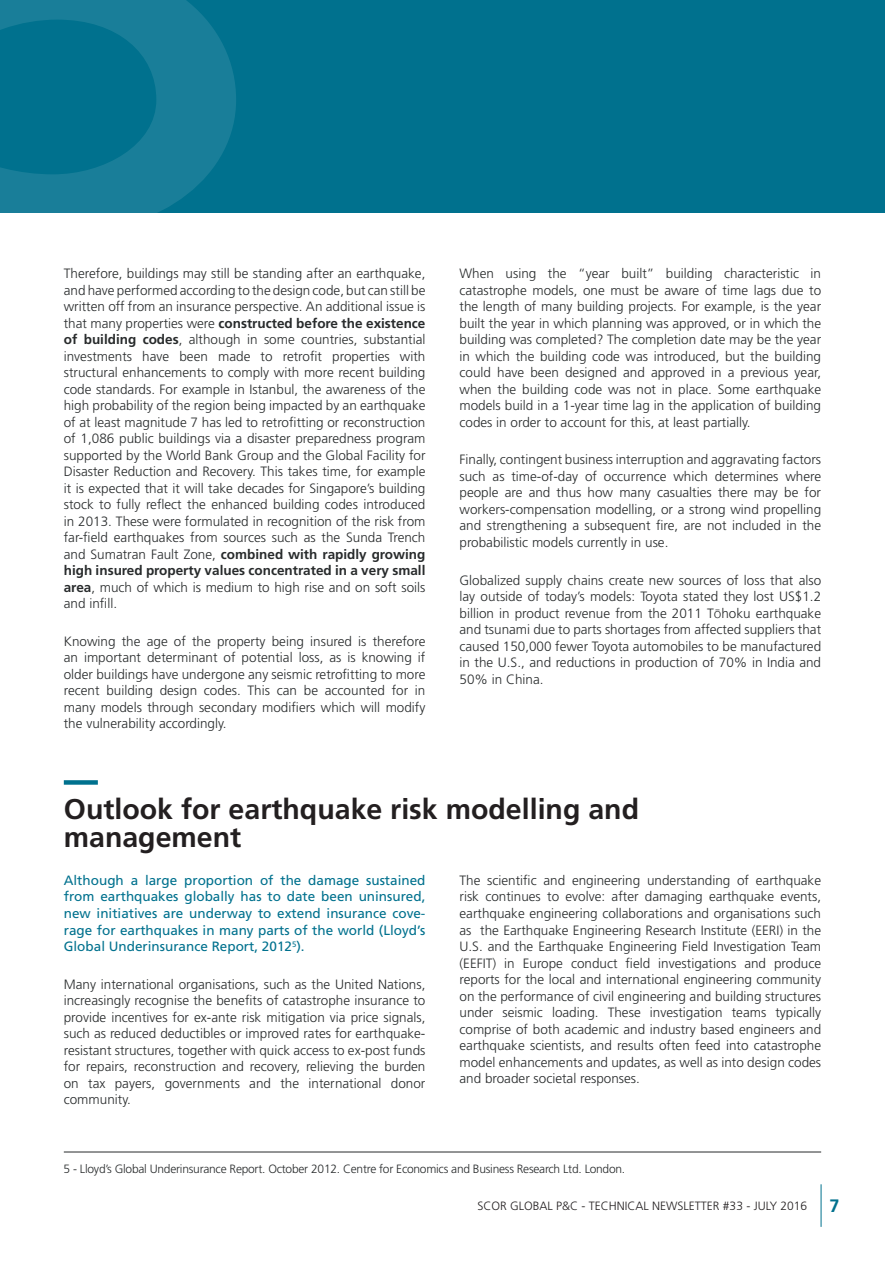
<style>
.page{position:relative;width:885px;height:1263px;background:#fff}
.page>*{position:absolute;margin:0;border:0;box-sizing:border-box;transform-origin:0 0}
.T2-A{font:700 28.5px/28.5px "Frutiger LT Std";color:#231f20}
.T2-A-2{font:700 18px "Frutiger LT Std";color:#00718e}
.TEXT_COURANT_NOIR_JU{font:300 13.5px/16.5px "Frutiger LT Std";color:#282b2c;text-align:justify}
.TEXT_COURANT_BLEU_GR{font:13.5px/16.5px "Frutiger LT Std";color:#00718e;text-align:justify}
.PETIT_TEXT_NOIR{font:300 12px "Frutiger LT Std";letter-spacing:-.02em;color:#282b2c}
.t1{font:300 12px "Frutiger LT Std";color:#231f20}
.s1{font-weight:700}
.s2{font-family:"Oxygen";font-size:13.2px}
</style>
<div class="page">
<div style="left:0;top:0;width:884px;height:213px;background:#00718e"></div>
<div style="left:64px;top:780px;width:34px;height:5px;background:#00718e"></div>
<svg style="left:0;top:0;width:236px;height:213px;fill:#197e99"></svg>
<hr style="left:64px;top:1151px;width:757px;height:1px;background:#282b2c">
<hr style="left:820px;top:1184px;width:1px;height:43px;background:#00718e">
<p class="TEXT_COURANT_NOIR_JU" style="left:64px;top:265px;width:363px">Therefore, buildings may still be standing after an earthquake, and have performed according to the design code, but can still be written off from an insurance perspective. An additional issue is that many properties were <span class="s1">constructed before the existence of building codes</span>, although in some countries, substantial investments have been made to retrofit properties with structural enhancements to comply with more recent building code standards. For example in Istanbul, the awareness of the high probability of the region being impacted by an earthquake of at least magnitude 7 has led to retrofitting or reconstruction of 1,086 public buildings via a disaster preparedness program supported by the World Bank Group and the Global Facility for Disaster Reduction and Recovery. This takes time, for example it is expected that it will take decades for Singapore’s building stock to fully reflect the enhanced building codes introduced in 2013. These were formulated in recognition of the risk from far-field earthquakes from sources such as the Sunda Trench and Sumatran Fault Zone, <span class="s1">combined with rapidly growing high insured property values concentrated in a very small area</span>, much of which is medium to high rise and on soft soils and infill.</p>
<p class="TEXT_COURANT_NOIR_JU" style="left:64px;top:633px;width:363px">Knowing the age of the property being insured is therefore an important determinant of potential loss, as is knowing if older buildings have undergone any seismic retrofitting to more recent building design codes. This can be accounted for in many models through secondary modifiers which will modify the vulnerability accordingly.</p>
<p class="TEXT_COURANT_NOIR_JU" style="left:459px;top:265px;width:363px">When using the “year built” building characteristic in catastrophe models, one must be aware of time lags due to the length of many building projects. For example, is the year built the year in which planning was approved, or in which the building was completed? The completion date may be the year in which the building code was introduced, but the building could have been designed and approved in a previous year, when the building code was not in place. Some earthquake models build in a 1-year time lag in the application of building codes in order to account for this, at least partially.</p>
<p class="TEXT_COURANT_NOIR_JU" style="left:459px;top:452px;width:363px">Finally, contingent business interruption and aggravating factors such as time-of-day of occurrence which determines where people are and thus how many casualties there may be for workers-compensation modelling, or a strong wind propelling and strengthening a subsequent fire, are not included in the probabilistic models currently in use.</p>
<p class="TEXT_COURANT_NOIR_JU" style="left:459px;top:572px;width:363px">Globalized supply chains create new sources of loss that also lay outside of today’s models: Toyota stated they lost US$1.2 billion in product revenue from the 2011 T<span class="s2">ō</span>hoku earthquake and tsunami due to parts shortages from affected suppliers that caused 150,000 fewer Toyota automobiles to be manufactured in the U.S., and reductions in production of 70% in India and 50% in China.</p>
<p class="T2-A" style="left:64px;top:795px;width:576px">Outlook for earthquake risk modelling and management</p>
<p class="TEXT_COURANT_BLEU_GR" style="left:64px;top:872px;width:363px">Although a large proportion of the damage sustained from earthquakes globally has to date been uninsured, new initiatives are underway to extend insurance cove&shy;rage for earthquakes in many parts of the world (Lloyd’s Global Underinsurance Report, 2012<sup>5</sup>).</p>
<p class="TEXT_COURANT_NOIR_JU" style="left:64px;top:976px;width:363px">Many international organisations, such as the United Nations, increasingly recognise the benefits of catastrophe insurance to provide incentives for ex-ante risk mitigation via price signals, such as reduced deductibles or improved rates for earthquake&shy;resistant structures, together with quick access to ex-post funds for repairs, reconstruction and recovery, relieving the burden on tax payers, governments and the international donor community.</p>
<p class="TEXT_COURANT_NOIR_JU" style="left:459px;top:872px;width:363px">The scientific and engineering understanding of earthquake risk continues to evolve: after damaging earthquake events, earthquake engineering collaborations and organisations such as the Earthquake Engineering Research Institute (EERI) in the U.S. and the Earthquake Engineering Field Investigation Team (EEFIT) in Europe conduct field investigations and produce reports for the local and international engineering community on the performance of civil engineering and building structures under seismic loading. These investigation teams typically comprise of both academic and industry based engineers and earthquake scientists, and results often feed into catastrophe model enhancements and updates, as well as into design codes and broader societal responses.</p>
<p class="PETIT_TEXT_NOIR" style="left:64px;top:1162px;width:563px">5 - Lloyd’s Global Underinsurance Report. October 2012. Centre for Economics and Business Research Ltd. London.</p>
<p class="t1" style="left:477px;top:1199px;width:331px">SCOR GLOBAL P&amp;C - TECHNICAL NEWSLETTER #33 - JULY 2016</p>
<p class="T2-A-2" style="left:829px;top:1195px;width:12px">7</p>
</div>
